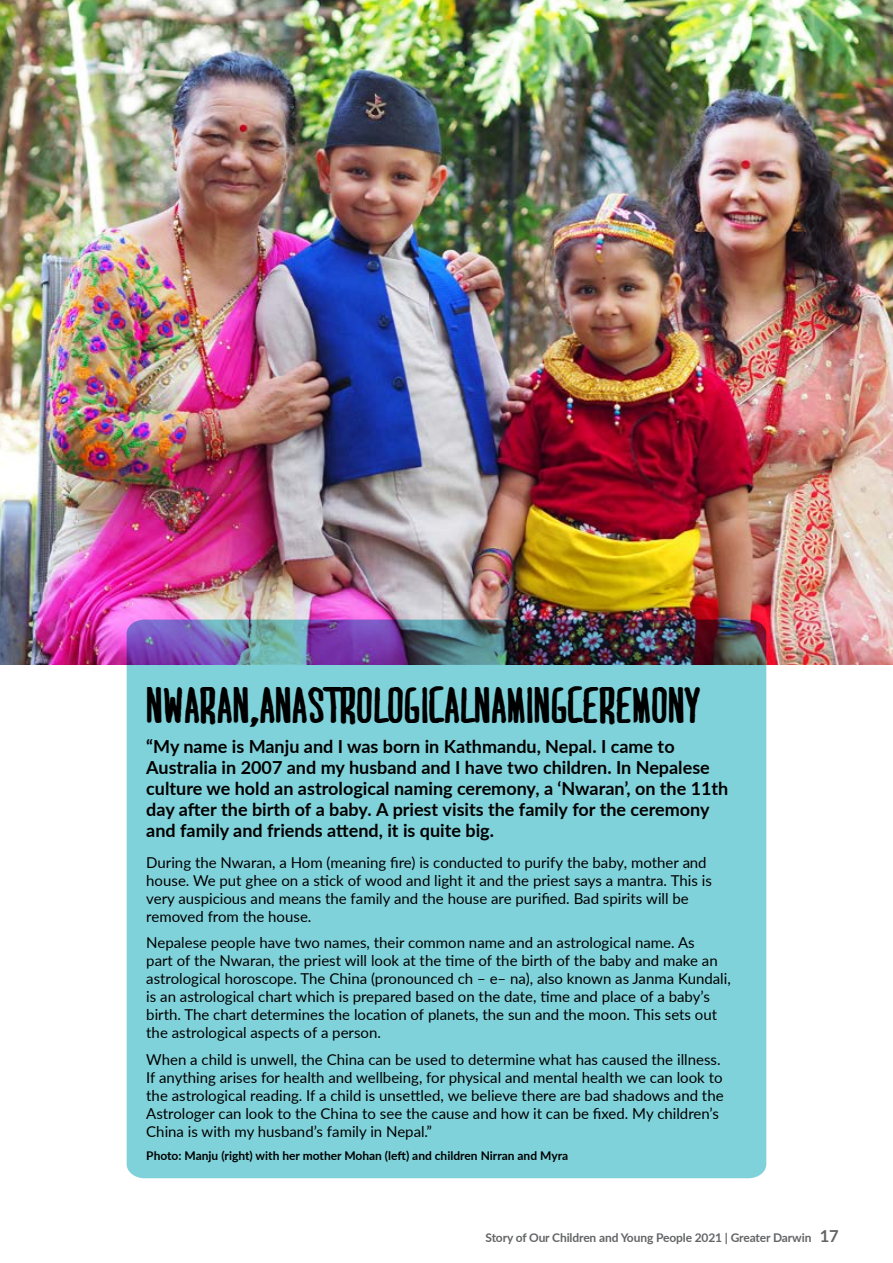
<style>
.page{position:relative;width:893px;height:1263px;background:#fff}
.page>*{position:absolute;margin:0;border:0;box-sizing:border-box;transform-origin:0 0}
.t1{font:48px "MARI&DAVIDBOLD";letter-spacing:.02em;color:#000}
.t2{font:700 18px/21px "Lato";color:#000}
.t3{font:15px/18px "Lato";color:#000}
.t4{font:700 12px "Lato";color:#000}
.t5{font:700 12px "Lato";letter-spacing:-.01em;color:#636466}
.s1{font-family:"Headline NEWS";font-size:24px}
.s2{font-size:16.5px}
</style>
<div class="page">
<img style="left:0;top:0;width:893px;height:665px">
<svg style="left:127px;top:620px;width:639px;height:558px;fill:#80d2da"></svg>
<h1 class="t1" style="left:146px;top:686px;width:555px">NWARAN<span class="s1">,</span>ANASTROLOGICALNAMINGCEREMONY</h1>
<p class="t2" style="left:146px;top:735px;width:584px">“My name is Manju and I was born in Kathmandu, Nepal. I came to Australia in 2007 and my husband and I have two children. In Nepalese culture we hold an astrological naming ceremony, a ‘Nwaran’, on the 11th day after the birth of a baby. A priest visits the family for the ceremony and family and friends attend, it is quite big.</p>
<p class="t3" style="left:146px;top:853px;width:567px">During the Nwaran, a Hom (meaning fire) is conducted to purify the baby, mother and house. We put ghee on a stick of wood and light it and the priest says a mantra. This is very auspicious and means the family and the house are purified. Bad spirits will be removed from the house.</p>
<p class="t3" style="left:146px;top:933px;width:586px">Nepalese people have two names, their common name and an astrological name. As<br>part of the Nwaran, the priest will look at the time of the birth of the baby and make an astrological horoscope. The China (pronounced ch – e– na), also known as Janma Kundali, is an astrological chart which is prepared based on the date, time and place of a baby’s birth. The chart determines the location of planets, the sun and the moon. This sets out the astrological aspects of a person.</p>
<p class="t3" style="left:146px;top:1050px;width:579px">When a child is unwell, the China can be used to determine what has caused the illness.<br>If anything arises for health and wellbeing, for physical and mental health we can look to the astrological reading. If a child is unsettled, we believe there are bad shadows and the Astrologer can look to the China to see the cause and how it can be fixed. My children’s China is with my husband’s family in Nepal.”</p>
<p class="t4" style="left:146px;top:1147px;width:423px">Photo: Manju (right) with her mother Mohan (left) and children Nirran and Myra</p>
<p class="t5" style="left:485px;top:1229px;width:355px">Story of Our Children and Young People 2021 | Greater Darwin <span class="s2">17</span></p>
</div>
